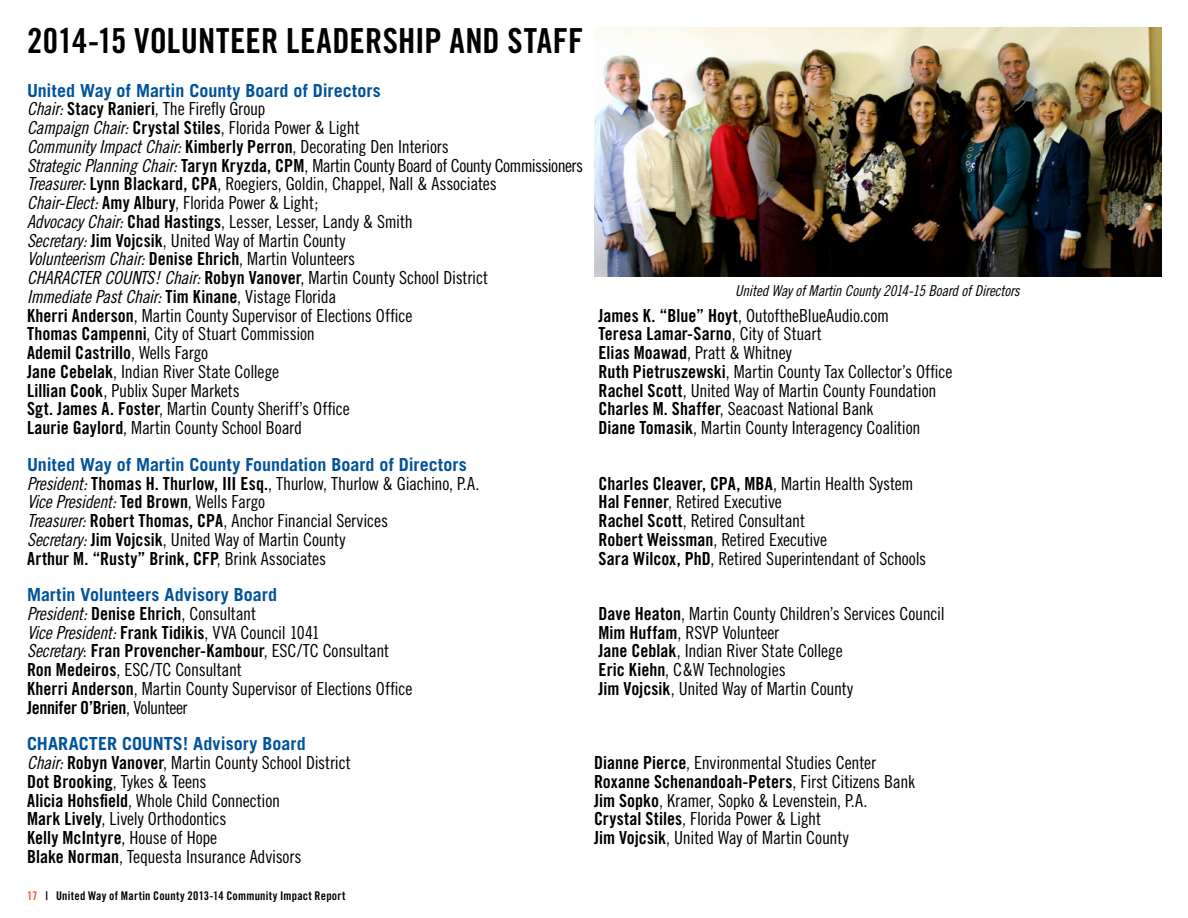
<style>
.page{position:relative;width:1188px;height:918px;background:#fff}
.page>*{position:absolute;margin:0;border:0;box-sizing:border-box;transform-origin:0 0}
.t1{font:34.5px "Trade Gothic Bold Cond Twenty";letter-spacing:.005em;color:#000}
.t2{font:18px/18.8px "Trade Gothic Cond Eighteen";letter-spacing:-.015em;color:#000}
.t3{font:18px "Trade Gothic Bold Cond Twenty";color:#000}
.t4{font:700 18px "Trade Gothic";color:#00529c}
.t5{font:18px "Trade Gothic Cond Eighteen Obl";letter-spacing:-.025em;color:#000}
.t6{font:18px "Trade Gothic Bold Cond Twenty";letter-spacing:-.02em;color:#000}
.t7{font:15px "Trade Gothic Cond Eighteen Obl";letter-spacing:-.015em;color:#000}
.t8{font:12px "Trade Gothic Bold Cond Twenty";letter-spacing:.02em;color:#000}
.s1{font-family:"Trade Gothic Cond Eighteen Obl"}
.s2{font-family:"Trade Gothic Bold Cond Twenty"}
.s3{font-family:"Trade Gothic Cond Eighteen"}
.s4{color:#f15d2a}
</style>
<div class="page">
<img style="left:594px;top:27px;width:567px;height:249px">
<h1 class="t1" style="left:27px;top:20px;width:558px">2014-15 VOLUNTEER LEADERSHIP AND STAFF</h1>
<p class="t4" style="left:27px;top:79px;width:355px">United Way of Martin County Board of Directors</p>
<p class="t2" style="left:27px;top:99px;width:558px"><span class="s1">Chair:</span> <span class="s2">Stacy Ranieri</span>, The Firefly Group<br><span class="s1">Campaign Chair:</span> <span class="s2">Crystal Stiles</span>, Florida Power &amp; Light<br><span class="s1">Community Impact Chair:</span> <span class="s2">Kimberly Perron</span>, Decorating Den Interiors<br><span class="s1">Strategic Planning Chair:</span> <span class="s2">Taryn Kryzda, CPM</span>, Martin County Board of County Commissioners <span class="s1">Treasurer:</span> <span class="s2">Lynn Blackard, CPA</span>, Roegiers, Goldin, Chappel, Nall &amp; Associates<br><span class="s1">Chair-Elect:</span> <span class="s2">Amy Albury</span>, Florida Power &amp; Light;<br><span class="s1">Advocacy Chair:</span> <span class="s2">Chad Hastings</span>, Lesser, Lesser, Landy &amp; Smith<br><span class="s1">Secretary:</span> <span class="s2">Jim Vojcsik</span>, United Way of Martin County</p>
<p class="t5" style="left:27px;top:248px;width:330px">Volunteerism Chair: <span class="s2">Denise Ehrich</span><span class="s3">, Martin Volunteers</span></p>
<p class="t2" style="left:27px;top:268px;width:462px"><span class="s1">CHARACTER COUNTS! Chair:</span> <span class="s2">Robyn Vanover</span>, Martin County School District</p>
<p class="t5" style="left:27px;top:286px;width:311px">Immediate Past Chair: <span class="s2">Tim Kinane</span><span class="s3">, Vistage Florida</span></p>
<p class="t2" style="left:27px;top:306px;width:387px"><span class="s2">Kherri Anderson</span>, Martin County Supervisor of Elections Office<br><span class="s2">Thomas Campenni</span>, City of Stuart Commission</p>
<p class="t3" style="left:27px;top:342px;width:183px">Ademil Castrillo<span class="s3">, Wells Fargo</span></p>
<p class="t2" style="left:27px;top:362px;width:324px"><span class="s2">Jane Cebelak</span>, Indian River State College<br><span class="s2">Lillian Cook</span>, Publix Super Markets<br><span class="s2">Sgt. James A. Foster</span>, Martin County Sheriff’s Office <span class="s2">Laurie Gaylord</span>, Martin County School Board</p>
<p class="t4" style="left:27px;top:453px;width:441px">United Way of Martin County Foundation Board of Directors</p>
<p class="t2" style="left:27px;top:474px;width:454px"><span class="s1">President:</span> <span class="s2">Thomas H. Thurlow, III Esq.</span>, Thurlow, Thurlow &amp; Giachino, P.A.</p>
<p class="t5" style="left:27px;top:491px;width:240px">Vice President: <span class="s2">Ted Brown</span><span class="s3">, Wells Fargo</span></p>
<p class="t2" style="left:27px;top:511px;width:363px"><span class="s1">Treasurer:</span> <span class="s2">Robert Thomas, CPA</span>, Anchor Financial Services<br><span class="s1">Secretary:</span> <span class="s2">Jim Vojcsik</span>, United Way of Martin County</p>
<p class="t3" style="left:27px;top:547px;width:301px">Arthur M. “Rusty” Brink, CFP<span class="s3">, Brink Associates</span></p>
<p class="t4" style="left:27px;top:584px;width:251px">Martin Volunteers Advisory Board</p>
<p class="t3" style="left:27px;top:603px;width:231px"><span class="s1">President:</span> Denise Ehrich<span class="s3">, Consultant</span></p>
<p class="t2" style="left:27px;top:623px;width:294px"><span class="s1">Vice President:</span> <span class="s2">Frank Tidikis</span>, VVA Council 1041</p>
<p class="t3" style="left:27px;top:640px;width:364px"><span class="s1">Secretary</span><span class="s3">:</span> Fran Provencher-Kambour<span class="s3">, ESC/TC Consultant</span></p>
<p class="t2" style="left:27px;top:660px;width:387px"><span class="s2">Ron Medeiros</span>, ESC/TC Consultant<br><span class="s2">Kherri Anderson</span>, Martin County Supervisor of Elections Office</p>
<p class="t6" style="left:27px;top:696px;width:162px">Jennifer O’Brien<span class="s3">, Volunteer</span></p>
<p class="t4" style="left:27px;top:733px;width:280px">CHARACTER COUNTS! Advisory Board</p>
<p class="t2" style="left:27px;top:753px;width:325px"><span class="s1">Chair:</span> <span class="s2">Robyn Vanover</span>, Martin County School District <span class="s2">Dot Brooking</span>, Tykes &amp; Teens<br><span class="s2">Alicia Hohsfield</span>, Whole Child Connection<br><span class="s2">Mark Lively</span>, Lively Orthodontics</p>
<p class="t3" style="left:27px;top:827px;width:192px">Kelly McIntyre<span class="s3">, House of Hope</span></p>
<p class="t2" style="left:27px;top:847px;width:276px"><span class="s2">Blake Norman</span>, Tequesta Insurance Advisors</p>
<p class="t8" style="left:27px;top:889px;width:320px"><span class="s4">17</span> | United Way of Martin County 2013-14 Community Impact Report</p>
<p class="t7" style="left:735px;top:281px;width:286px">United Way of Martin County 2014-15 Board of Directors</p>
<p class="t2" style="left:599px;top:306px;width:292px"><span class="s2">James K. “Blue” Hoyt</span>, OutoftheBlueAudio.com</p>
<p class="t3" style="left:599px;top:323px;width:225px">Teresa Lamar-Sarno<span class="s3">, City of Stuart</span></p>
<p class="t2" style="left:599px;top:343px;width:355px"><span class="s2">Elias Moawad</span>, Pratt &amp; Whitney<br><span class="s2">Ruth Pietruszewski</span>, Martin County Tax Collector’s Office <span class="s2">Rachel Scott</span>, United Way of Martin County Foundation <span class="s2">Charles M. Shaffer</span>, Seacoast National Bank<br><span class="s2">Diane Tomasik</span>, Martin County Interagency Coalition</p>
<p class="t3" style="left:599px;top:472px;width:317px">Charles Cleaver, CPA, MBA<span class="s3">, Martin Health System</span></p>
<p class="t2" style="left:599px;top:492px;width:329px"><span class="s2">Hal Fenner</span>, Retired Executive<br><span class="s2">Rachel Scott</span>, Retired Consultant<br><span class="s2">Robert Weissman</span>, Retired Executive<br><span class="s2">Sara Wilcox, PhD</span>, Retired Superintendant of Schools</p>
<p class="t2" style="left:599px;top:604px;width:348px"><span class="s2">Dave Heaton</span>, Martin County Children’s Services Council <span class="s2">Mim Huffam</span>, RSVP Volunteer<br><span class="s2">Jane Ceblak</span>, Indian River State College<br><span class="s2">Eric Kiehn</span>, C&amp;W Technologies<br><span class="s2">Jim Vojcsik</span>, United Way of Martin County</p>
<p class="t2" style="left:594px;top:753px;width:284px"><span class="s2">Dianne Pierce</span>, Environmental Studies Center</p>
<p class="t3" style="left:594px;top:771px;width:323px">Roxanne Schenandoah-Peters<span class="s3">, First Citizens Bank</span></p>
<p class="t2" style="left:594px;top:791px;width:275px"><span class="s2">Jim Sopko</span>, Kramer, Sopko &amp; Levenstein, P.A.<br><span class="s2">Crystal Stiles</span>, Florida Power &amp; Light<br><span class="s2">Jim Vojcsik</span>, United Way of Martin County</p>
</div>
